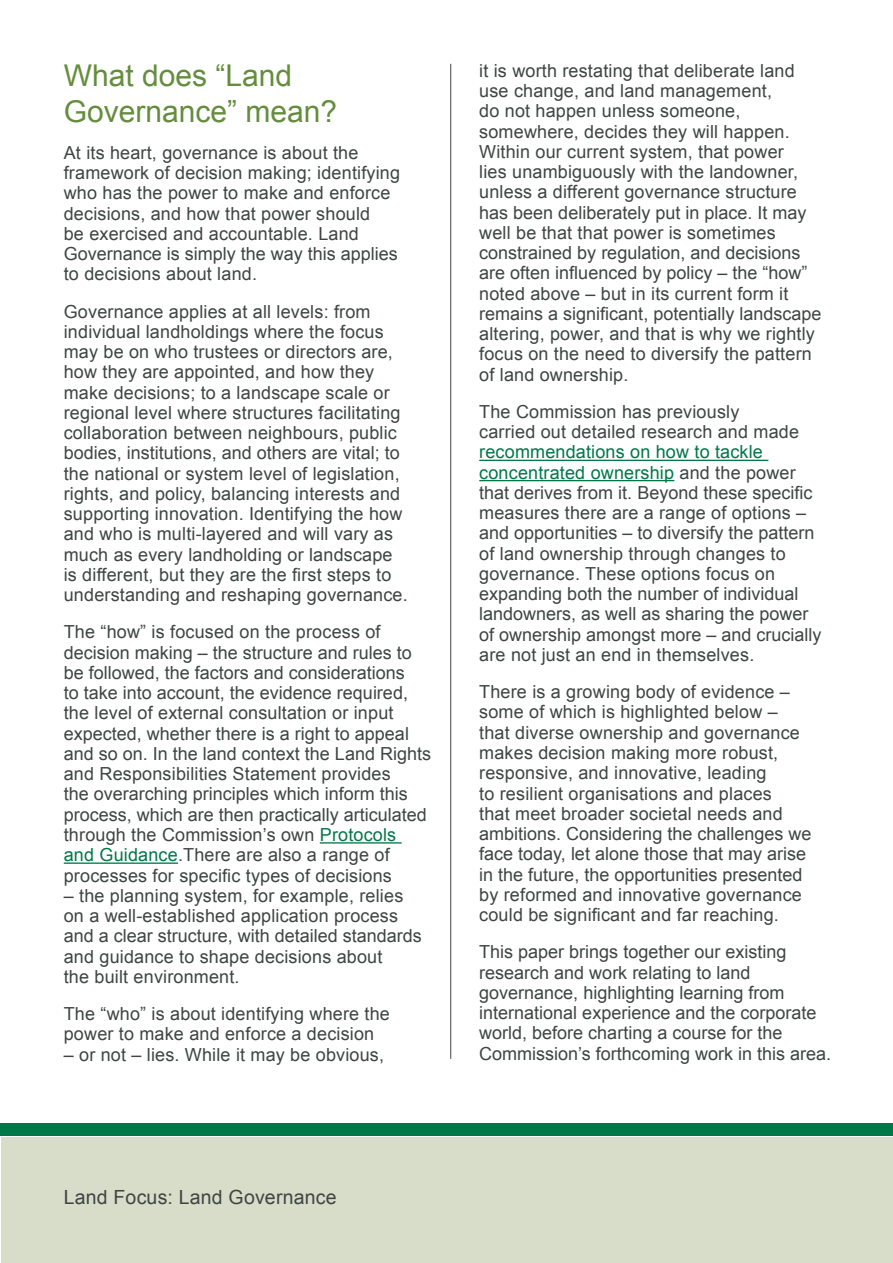
<style>
.page{position:relative;width:893px;height:1263px;background:#fff}
.page>*{position:absolute;margin:0;border:0;box-sizing:border-box;transform-origin:0 0}
.Heading{font:30px/36px "Arial";color:#648d3d}
.t1{font:19.5px "Arial";letter-spacing:.01em;color:#3e4543}
.Body{font:18px/20.2px "Arial";letter-spacing:.01em;color:#3e4543}
.s1{color:#007749}
</style>
<div class="page">
<div style="left:1px;top:1138px;width:891px;height:125px;background:#d8ddc9"></div>
<div style="left:0;top:1123px;width:893px;height:12px;background:#007749"></div>
<hr style="left:450px;top:64px;width:1px;height:995px;background:#3e4543">
<hr style="left:320px;top:842px;width:82px;height:1px;background:#007749">
<hr style="left:64px;top:862px;width:114px;height:2px;background:#007749">
<hr style="left:479px;top:460px;width:289px;height:1px;background:#007749">
<hr style="left:479px;top:480px;width:195px;height:1px;background:#007749">
<h1 class="Heading" style="left:64px;top:57px;width:275px">What does “Land<br>Governance” mean?</h1>
<p class="Body" style="left:64px;top:143px;width:338px">At its heart, governance is about the framework of decision making; identifying who has the power to make and enforce decisions, and how that power should<br>be exercised and accountable. Land Governance is simply the way this applies to decisions about land.</p>
<p class="Body" style="left:64px;top:301px;width:346px">Governance applies at all levels: from individual landholdings where the focus may be on who trustees or directors are, how they are appointed, and how they make decisions; to a landscape scale or regional level where structures facilitating collaboration between neighbours, public bodies, institutions, and others are vital; to the national or system level of legislation, rights, and policy, balancing interests and supporting innovation. Identifying the how and who is multi-layered and will vary as much as every landholding or landscape is different, but they are the first steps to understanding and reshaping governance.</p>
<p class="Body" style="left:64px;top:622px;width:369px">The “how” is focused on the process of decision making – the structure and rules to be followed, the factors and considerations<br>to take into account, the evidence required, the level of external consultation or input expected, whether there is a right to appeal and so on. In the land context the Land Rights and Responsibilities Statement provides<br>the overarching principles which inform this process, which are then practically articulated through the Commission’s own <span class="s1">Protocols and Guidance</span>.There are also a range of processes for specific types of decisions</p>
<p class="Body" style="left:64px;top:885px;width:360px">– the planning system, for example, relies on a well-established application process and a clear structure, with detailed standards and guidance to shape decisions about<br>the built environment.</p>
<p class="Body" style="left:64px;top:1004px;width:328px">The “who” is about identifying where the power to make and enforce a decision</p>
<p class="Body" style="left:64px;top:1044px;width:322px">– or not – lies. While it may be obvious,</p>
<p class="Body" style="left:479px;top:61px;width:344px">it is worth restating that deliberate land use change, and land management,<br>do not happen unless someone, somewhere, decides they will happen.<br>Within our current system, that power<br>lies unambiguously with the landowner, unless a different governance structure has been deliberately put in place. It may well be that that power is sometimes constrained by regulation, and decisions are often influenced by policy – the “how” noted above – but in its current form it remains a significant, potentially landscape altering, power, and that is why we rightly focus on the need to diversify the pattern of land ownership.</p>
<p class="Body" style="left:479px;top:402px;width:344px">The Commission has previously<br>carried out detailed research and made <span class="s1">recommendations on how to tackle concentrated ownership</span> and the power that derives from it. Beyond these specific measures there are a range of options – and opportunities – to diversify the pattern of land ownership through changes to governance. These options focus on expanding both the number of individual landowners, as well as sharing the power of ownership amongst more – and crucially are not just an end in themselves.</p>
<p class="Body" style="left:479px;top:682px;width:334px">There is a growing body of evidence – some of which is highlighted below – that diverse ownership and governance makes decision making more robust, responsive, and innovative, leading<br>to resilient organisations and places<br>that meet broader societal needs and ambitions. Considering the challenges we face today, let alone those that may arise in the future, the opportunities presented by reformed and innovative governance could be significant and far reaching.</p>
<p class="Body" style="left:479px;top:942px;width:353px">This paper brings together our existing research and work relating to land governance, highlighting learning from international experience and the corporate world, before charting a course for the Commission’s forthcoming work in this area.</p>
<p class="t1" style="left:64px;top:1185px;width:274px">Land Focus: Land Governance</p>
</div>
